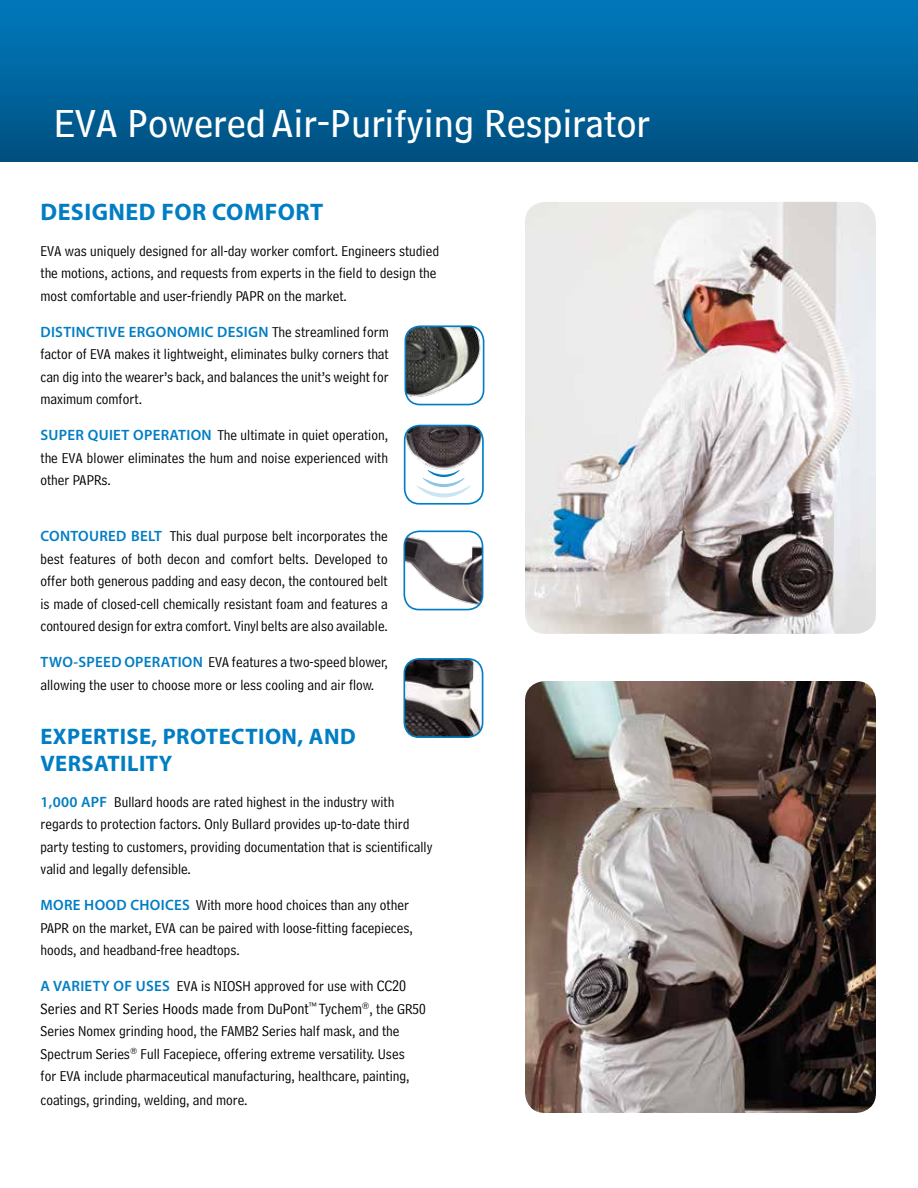
<style>
.page{position:relative;width:918px;height:1188px;background:#fff}
.page>*{position:absolute;margin:0;border:0;box-sizing:border-box;transform-origin:0 0}
.t1{font:40.5px "Bell Centennial Sub Caption";color:#fff}
.t2{font:700 24px "Myriad Pro";letter-spacing:.02em;color:#007dc3}
.t3{font:700 22.5px/27px "Myriad Pro";letter-spacing:.02em;color:#007dc3}
.t4{font:15.75px "Bell Centennial Address";color:#000}
.t5{font:15px/22.5px "Bell Centennial Address";color:#000}
.t6{font:600 15px "Myriad Pro";letter-spacing:.02em;color:#007dc3}
.s1{font-family:"Bell Centennial Address";font-weight:400;color:#000}
.s2{font-family:"Myriad Pro";font-weight:600;color:#007dc3}
.s3{font-size:15.75px}
.s4{font-size:15px}
</style>
<div class="page">
<div style="left:0;top:0;width:918px;height:162px;background:linear-gradient(to bottom,#007abe,#005080)"></div>
<img style="left:525px;top:681px;width:351px;height:432px">
<img style="left:525px;top:202px;width:351px;height:432px">
<img style="left:405px;top:327px;width:79px;height:75px">
<div style="left:405px;top:325px;width:79px;height:80px;border:2px solid #007dc3;border-radius:15px"></div>
<svg style="left:417px;top:470px;width:54px;height:27px"></svg>
<img style="left:405px;top:426px;width:77px;height:44px">
<div style="left:404px;top:425px;width:80px;height:80px;border:2px solid #007dc3;border-radius:15px"></div>
<img style="left:404px;top:532px;width:79px;height:77px">
<div style="left:404px;top:530px;width:79px;height:80px;border:2px solid #007dc3;border-radius:15px"></div>
<img style="left:404px;top:659px;width:79px;height:78px">
<div style="left:404px;top:658px;width:79px;height:80px;border:2px solid #007dc3;border-radius:15px"></div>
<h1 class="t1" style="left:54px;top:99px;width:598px">EVA Powered Air-Purifying Respirator</h1>
<h2 class="t2" style="left:40px;top:196px;width:284px">DESIGNED FOR COMFORT</h2>
<p class="t5" style="left:40px;top:239px;width:400px">EVA was uniquely designed for all-day worker comfort. Engineers studied the motions, actions, and requests from experts in the field to design the most comfortable and user-friendly PAPR on the market.</p>
<p class="t6" style="left:40px;top:322px;width:350px">DISTINCTIVE ERGONOMIC DESIGN <span class="s1">The streamlined form</span></p>
<p class="t5" style="left:40px;top:343px;width:350px;text-align:justify">factor of EVA makes it lightweight, eliminates bulky corners that can dig into the wearer’s back, and balances the unit’s weight for maximum comfort.</p>
<p class="t5" style="left:40px;top:424px;width:349px;text-align:justify"><span class="s2">SUPER QUIET OPERATION</span> The ultimate in quiet operation, the EVA blower eliminates the hum and noise experienced with other PAPRs.</p>
<p class="t5" style="left:40px;top:525px;width:349px;text-align:justify"><span class="s2">CONTOURED BELT</span> This dual purpose belt incorporates the best features of both decon and comfort belts. Developed to offer both generous padding and easy decon, the contoured belt is made of closed-cell chemically resistant foam and features a contoured design for extra comfort. Vinyl belts are also available.</p>
<p class="t5" style="left:40px;top:651px;width:349px"><span class="s2">TWO-SPEED OPERATION</span> EVA features a two-speed blower, allowing the user to choose more or less cooling and air flow.</p>
<h3 class="t3" style="left:40px;top:722px;width:317px">EXPERTISE, PROTECTION, AND<br>VERSATILITY</h3>
<p class="t5" style="left:40px;top:791px;width:394px"><span class="s2">1,000 APF</span> Bullard hoods are rated highest in the industry with regards to protection factors. Only Bullard provides up-to-date third party testing to customers, providing documentation that is scientifically valid and legally defensible.</p>
<p class="t5" style="left:40px;top:894px;width:374px"><span class="s2">MORE HOOD CHOICES</span> With more hood choices than any other<br>PAPR on the market, EVA can be paired with loose-fitting facepieces, hoods, and headband-free headtops.</p>
<p class="t5" style="left:40px;top:975px;width:367px"><span class="s2">A VARIETY OF USES</span> EVA is NIOSH approved for use with <span class="s3">CC20</span></p>
<p class="t4" style="left:40px;top:1000px;width:387px">Series and RT Series Hoods made from DuPont<sup>™</sup> Tychem<sup>®</sup><span class="s4">, the GR50</span></p>
<p class="t5" style="left:41px;top:1020px;width:370px">Series Nomex grinding hood, the FAMB2 Series half mask, and the<br>Spectrum Series<sup>®</sup> Full Facepiece, offering extreme versatility. Uses for EVA include pharmaceutical manufacturing, healthcare, painting,</p>
<p class="t5" style="left:41px;top:1089px;width:209px">coatings, grinding, welding, and more.</p>
</div>
